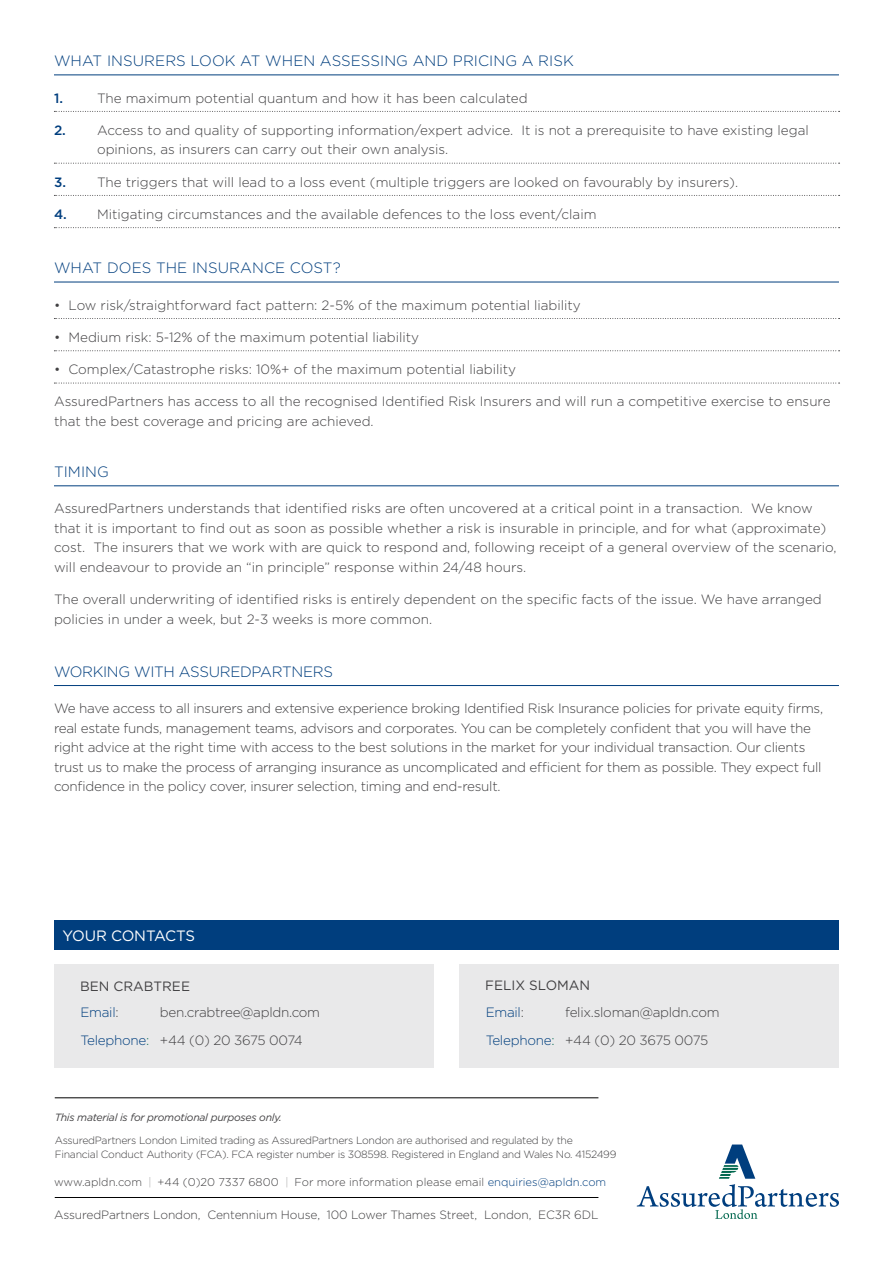
<style>
.page{position:relative;width:893px;height:1263px;background:#fff}
.page>*{position:absolute;margin:0;border:0;box-sizing:border-box;transform-origin:0 0}
.t1{font:300 15px "Gotham";letter-spacing:.005em;color:#003e7e}
.t2{font:300 15px "Gotham";letter-spacing:-.02em;color:#003e7e}
.t3{font:15px "Gotham";letter-spacing:-.02em;color:#fff}
.t4{font:300 13.5px/19.5px "Gotham";color:#414042}
.t5{font:300 13.5px/19.5px "Gotham";letter-spacing:-.02em;color:#414042}
.t6{font:13.5px "Gotham";color:#414042}
.t7{font:300 13.5px "Gotham";letter-spacing:-.02em;color:#003e7e}
.t8{font:500 13.5px "Gotham";color:#003e7e}
.t9{font:300 12px "Gotham";letter-spacing:-.01em;color:#414042}
.t10{font:300 11.25px "Gotham";color:#414042}
.t11{font:300 10.5px/13.5px "Gotham";letter-spacing:-.025em;color:#414042}
.t12{font:italic 10.5px "Gotham";letter-spacing:-.025em;color:#414042}
.s1{font-weight:500;color:#003e7e}
.s2{color:#414042}
.s3{color:#003e7e}
.s4{color:#00674e}
.s5{font-weight:100}
</style>
<div class="page">
<hr style="left:55px;top:1197px;width:543px;height:1px;background:#000">
<hr style="left:55px;top:1097px;width:543px;height:1px;background:#000">
<svg style="left:637px;top:1144px;width:202px;height:75px"></svg>
<hr style="left:54px;top:685px;width:785px;height:1px;background:#003e7e">
<div style="left:54px;top:920px;width:785px;height:29px;background:#003e7e"></div>
<div style="left:54px;top:964px;width:379px;height:104px;background:#e9e9ea"></div>
<div style="left:459px;top:964px;width:380px;height:104px;background:#e9e9ea"></div>
<hr style="left:54px;top:75px;width:785px;height:1px;background:#003e7e">
<svg style="left:54px;top:111px;width:786px;height:1px"></svg>
<svg style="left:54px;top:163px;width:786px;height:1px"></svg>
<svg style="left:54px;top:195px;width:786px;height:1px"></svg>
<svg style="left:54px;top:227px;width:786px;height:1px"></svg>
<hr style="left:54px;top:282px;width:785px;height:1px;background:#003e7e">
<svg style="left:54px;top:318px;width:786px;height:1px"></svg>
<svg style="left:54px;top:350px;width:786px;height:1px"></svg>
<svg style="left:54px;top:383px;width:786px;height:1px"></svg>
<hr style="left:54px;top:485px;width:785px;height:1px;background:#003e7e">
<p class="t1" style="left:54px;top:51px;width:521px">WHAT INSURERS LOOK AT WHEN ASSESSING AND PRICING A RISK</p>
<p class="t8" style="left:54px;top:89px;width:10px">1.</p>
<p class="t4" style="left:97px;top:88px;width:432px">The maximum potential quantum and how it has been calculated</p>
<p class="t4" style="left:97px;top:120px;width:713px;text-indent:-43px"><span class="s1">2.</span> Access to and quality of supporting information/expert advice. It is not a prerequisite to have existing legal opinions, as insurers can carry out their own analysis.</p>
<p class="t4" style="left:54px;top:172px;width:686px"><span class="s1">3.</span> The triggers that will lead to a loss event (multiple triggers are looked on favourably by insurers).</p>
<p class="t4" style="left:54px;top:204px;width:544px"><span class="s1">4.</span> Mitigating circumstances and the available defences to the loss event/claim</p>
<p class="t1" style="left:54px;top:258px;width:288px">WHAT DOES THE INSURANCE COST?</p>
<p class="t4" style="left:54px;top:295px;width:528px">• Low risk/straightforward fact pattern: 2-5% of the maximum potential liability</p>
<p class="t4" style="left:54px;top:327px;width:367px">• Medium risk: 5-12% of the maximum potential liability</p>
<p class="t4" style="left:54px;top:359px;width:464px">• Complex/Catastrophe risks: 10%+ of the maximum potential liability</p>
<p class="t4" style="left:54px;top:391px;width:778px">AssuredPartners has access to all the recognised Identified Risk Insurers and will run a competitive exercise to ensure that the best coverage and pricing are achieved.</p>
<p class="t1" style="left:54px;top:462px;width:56px">TIMING</p>
<p class="t4" style="left:54px;top:499px;width:784px">AssuredPartners understands that identified risks are often uncovered at a critical point in a transaction. We know that it is important to find out as soon as possible whether a risk is insurable in principle, and for what (approximate) cost. The insurers that we work with are quick to respond and, following receipt of a general overview of the scenario, will endeavour to provide an “in principle” response within 24/48 hours.</p>
<p class="t4" style="left:54px;top:589px;width:769px">The overall underwriting of identified risks is entirely dependent on the specific facts of the issue. We have arranged policies in under a week, but 2-3 weeks is more common.</p>
<p class="t2" style="left:54px;top:662px;width:280px">WORKING WITH ASSUREDPARTNERS</p>
<p class="t5" style="left:54px;top:698px;width:771px">We have access to all insurers and extensive experience broking Identified Risk Insurance policies for private equity firms, real estate funds, management teams, advisors and corporates. You can be completely confident that you will have the right advice at the right time with access to the best solutions in the market for your individual transaction. Our clients trust us to make the process of arranging insurance as uncomplicated and efficient for them as possible. They expect full confidence in the policy cover, insurer selection, timing and end-result.</p>
<p class="t3" style="left:63px;top:926px;width:134px">YOUR CONTACTS</p>
<p class="t6" style="left:80px;top:978px;width:112px">BEN CRABTREE</p>
<p class="t6" style="left:485px;top:976px;width:107px">FELIX SLOMAN</p>
<p class="t7" style="left:80px;top:1004px;width:40px">Email<span class="s2">:</span></p>
<p class="t5" style="left:486px;top:998px;width:235px;line-height:28px;text-indent:80px">felix.sloman@apldn.com<br><span class="s3">Telephone</span><span class="s4">:</span> +44 (0) 20 3675 0075</p>
<p class="t5" style="left:80px;top:998px;width:241px;line-height:28px;text-indent:80px">ben.crabtree@apldn.com<br><span class="s3">Telephone</span><span class="s4">:</span> +44 (0) 20 3675 0074</p>
<p class="t7" style="left:486px;top:1004px;width:40px">Email<span class="s2">:</span></p>
<p class="t12" style="left:55px;top:1111px;width:229px">This material is for promotional purposes only.</p>
<p class="t11" style="left:55px;top:1133px;width:563px">AssuredPartners London Limited trading as AssuredPartners London are authorised and regulated by the<br>Financial Conduct Authority (FCA). FCA register number is 308598. Registered in England and Wales No. 4152499</p>
<p class="t10" style="left:54px;top:1175px;width:554px">www.apldn.com <span class="s5">|</span> +44 (0)20 7337 6800 <span class="s5">|</span> For more information please email <span class="s3">enquiries@apldn.com</span></p>
<p class="t9" style="left:54px;top:1207px;width:546px">AssuredPartners London, Centennium House, 100 Lower Thames Street, London, EC3R 6DL</p>
</div>
